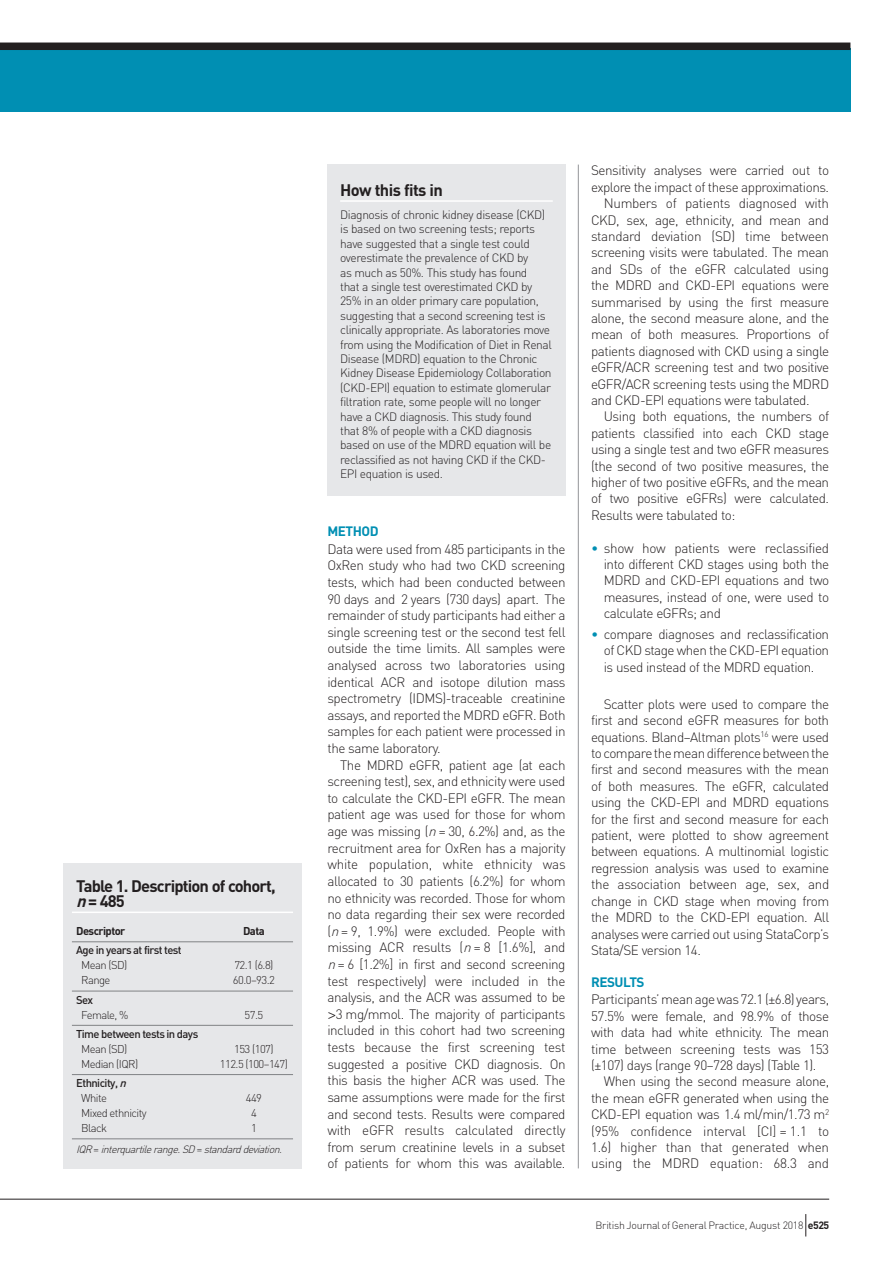
<style>
.page{position:relative;width:893px;height:1263px;background:#fff}
.page>*{position:absolute;margin:0;border:0;box-sizing:border-box;transform-origin:0 0}
.t1{font:700 16.5px/15px "DIN";letter-spacing:-.05em;color:#231f20}
.t2{font:300 13.5px/16.6px "DIN";letter-spacing:-.035em;color:#231f20;text-align:justify}
.t3{font:700 13.5px "DIN";letter-spacing:-.035em;color:#008fb3}
.t4{font:300 12px/14.4px "DIN";letter-spacing:-.035em;color:#231f20}
.t5{font:300 11.25px "DIN";letter-spacing:-.05em;color:#231f20}
.t6{font:500 11.25px/15px "DIN";letter-spacing:-.05em;color:#231f20}
.t7{font:700 11.25px "DIN";letter-spacing:-.05em;color:#231f20}
.t8{font:300 10.5px "DIN";letter-spacing:-.025em;color:#231f20}
.t9{font:italic 300 10.5px "DIN";color:#231f20}
.s1{font-style:italic}
.s2{font-weight:300}
.s3{font-style:normal}
.s4{font-family:"Helvetica"}
.s5{color:#008fb3}
.s6{font-weight:700}
</style>
<div class="page">
<div style="left:0;top:48px;width:850px;height:63px;background:#008fb3"></div>
<div style="left:0;top:43px;width:850px;height:7px;background:#231f20"></div>
<hr style="left:578px;top:165px;width:1px;height:1003px;background:#939598">
<div style="left:327px;top:165px;width:239px;height:331px;background:#e6e7e9"></div>
<hr style="left:340px;top:200px;width:213px;height:2px;background:#fff">
<div style="left:63px;top:863px;width:239px;height:305px;background:#e6e7e9"></div>
<hr style="left:72px;top:911px;width:221px;height:2px;background:#fff">
<hr style="left:72px;top:941px;width:221px;height:1px;background:#808285">
<hr style="left:72px;top:991px;width:221px;height:1px;background:#808285">
<hr style="left:72px;top:1025px;width:221px;height:1px;background:#808285">
<hr style="left:72px;top:1074px;width:221px;height:1px;background:#808285">
<hr style="left:72px;top:1138px;width:221px;height:1px;background:#808285">
<hr style="left:0;top:1199px;width:829px;height:1px;background:#231f20">
<svg style="left:805px;top:1214px;width:1px;height:22px"></svg>
<p class="t1" style="left:76px;top:878px;width:201px">Table 1. Description of cohort, <span class="s1">n</span>= 485</p>
<p class="t7" style="left:76px;top:924px;width:51px">Descriptor</p>
<p class="t7" style="left:243px;top:924px;width:23px">Data</p>
<p class="t6" style="left:76px;top:942px;width:107px">Age in years at first test</p>
<p class="t5" style="left:81px;top:958px;width:48px">Mean (SD)</p>
<p class="t5" style="left:234px;top:958px;width:41px">72.1 (6.8)</p>
<p class="t5" style="left:81px;top:973px;width:31px">Range</p>
<p class="t5" style="left:233px;top:973px;width:43px">60.0–93.2</p>
<p class="t6" style="left:76px;top:992px;width:19px">Sex</p>
<p class="t5" style="left:81px;top:1008px;width:49px">Female, %</p>
<p class="t5" style="left:245px;top:1008px;width:20px">57.5</p>
<p class="t6" style="left:76px;top:1026px;width:124px">Time between tests in days</p>
<p class="t5" style="left:81px;top:1042px;width:48px">Mean (SD)</p>
<p class="t5" style="left:234px;top:1042px;width:41px">153 (107)</p>
<p class="t5" style="left:81px;top:1057px;width:58px">Median (IQR)</p>
<p class="t5" style="left:220px;top:1057px;width:69px">112.5 (100–147)</p>
<p class="t6" style="left:81px;top:1075px;width:50px;text-indent:-5px">Ethnicity, <span class="s1">n<br></span><span class="s2">White</span></p>
<p class="t5" style="left:246px;top:1091px;width:18px">449</p>
<p class="t5" style="left:81px;top:1106px;width:67px">Mixed ethnicity</p>
<p class="t5" style="left:251px;top:1106px;width:7px">4</p>
<p class="t5" style="left:81px;top:1121px;width:27px">Black</p>
<p class="t5" style="left:251px;top:1121px;width:7px">1</p>
<p class="t9" style="left:76px;top:1143px;width:211px">IQR <span class="s3">=</span> interquartilerange.SD <span class="s3">=</span> standarddeviation.</p>
<p class="t1" style="left:340px;top:182px;width:104px">How this fits in</p>
<p class="t4" style="left:340px;top:207px;width:213px">Diagnosis of chronic kidney disease (CKD) is based on two screening tests; reports have suggested that a single test could overestimate the prevalence of CKD by<br>as much as 50%. This study has found<br>that a single test overestimated CKD by 25% in an older primary care population, suggesting that a second screening test is clinically appropriate. As laboratories move from using the Modification of Diet in Renal Disease (MDRD) equation to the Chronic Kidney Disease Epidemiology Collaboration (CKD-EPI) equation to estimate glomerular filtration rate, some people will no longer have a CKD diagnosis. This study found that 8% of people with a CKD diagnosis based on use of the MDRD equation will be reclassified as not having CKD if the CKD-EPI equation is used.</p>
<p class="t3" style="left:327px;top:522px;width:53px">METHOD</p>
<p class="t2" style="left:327px;top:540px;width:240px">Data were used from 485 participants in the OxRen study who had two CKD screening tests, which had been conducted between 90 days and 2 years (730 days) apart. The remainder of study participants had either a single screening test or the second test fell outside the time limits. All samples were analysed across two laboratories using identical ACR and isotope dilution mass spectrometry (IDMS)-traceable creatinine assays, and reported the MDRD eGFR. Both samples for each patient were processed in the same laboratory.</p>
<p class="t2" style="left:327px;top:756px;width:240px;text-indent:13px">The MDRD eGFR, patient age (at each screening test), sex, and ethnicity were used to calculate the CKD-EPI eGFR. The mean patient age was used for those for whom age was missing (<span class="s1">n</span>= 30, 6.2%) and, as the recruitment area for OxRen has a majority white population, white ethnicity was allocated to 30 patients (6.2%) for whom no ethnicity was recorded. Those for whom no data regarding their sex were recorded (<span class="s1">n</span>= 9, 1.9%) were excluded. People with missing ACR results (<span class="s1">n</span>= 8 [1.6%], and <span class="s1">n</span>= 6 [1.2%] in first and second screening test respectively) were included in the analysis, and the ACR was assumed to be <span class="s4">&gt;</span>3 mg/mmol. The majority of participants included in this cohort had two screening tests because the first screening test suggested a positive CKD diagnosis. On this basis the higher ACR was used. The same assumptions were made for the first and second tests. Results were compared with eGFR results calculated directly from serum creatinine levels in a subset of patients for whom this was available.</p>
<p class="t2" style="left:591px;top:162px;width:240px">Sensitivity analyses were carried out to</p>
<p class="t2" style="left:591px;top:178px;width:240px">explore the impact of these approximations.</p>
<p class="t2" style="left:604px;top:195px;width:227px">Numbers of patients diagnosed with</p>
<p class="t2" style="left:591px;top:211px;width:240px">CKD, sex, age, ethnicity, and mean and</p>
<p class="t2" style="left:591px;top:228px;width:240px">standard deviation (SD) time between</p>
<p class="t2" style="left:591px;top:244px;width:240px">screening visits were tabulated. The mean</p>
<p class="t2" style="left:591px;top:260px;width:240px">and SDs of the eGFR calculated using</p>
<p class="t2" style="left:591px;top:277px;width:240px">the MDRD and CKD-EPI equations were</p>
<p class="t2" style="left:591px;top:293px;width:240px">summarised by using the first measure</p>
<p class="t2" style="left:591px;top:310px;width:240px">alone, the second measure alone, and the</p>
<p class="t2" style="left:591px;top:326px;width:240px">mean of both measures. Proportions of</p>
<p class="t2" style="left:591px;top:342px;width:240px">patients diagnosed with CKD using a single</p>
<p class="t2" style="left:591px;top:359px;width:240px">eGFR/ACR screening test and two positive</p>
<p class="t2" style="left:591px;top:375px;width:240px">eGFR/ACR screening tests using the MDRD</p>
<p class="t2" style="left:591px;top:392px;width:220px">and CKD-EPI equations were tabulated.</p>
<p class="t2" style="left:604px;top:408px;width:227px">Using both equations, the numbers of</p>
<p class="t2" style="left:591px;top:424px;width:240px">patients classified into each CKD stage</p>
<p class="t2" style="left:591px;top:441px;width:240px">using a single test and two eGFR measures</p>
<p class="t2" style="left:591px;top:457px;width:240px">(the second of two positive measures, the</p>
<p class="t2" style="left:591px;top:474px;width:240px">higher of two positive eGFRs, and the mean</p>
<p class="t2" style="left:591px;top:490px;width:240px">of two positive eGFRs) were calculated.</p>
<p class="t2" style="left:591px;top:506px;width:146px">Results were tabulated to:</p>
<p class="t2" style="left:604px;top:539px;width:227px;text-indent:-13px"><span class="s5">•</span> show how patients were reclassified into different CKD stages using both the MDRD and CKD-EPI equations and two measures, instead of one, were used to calculate eGFRs; and</p>
<p class="t2" style="left:604px;top:626px;width:227px;text-indent:-13px"><span class="s5">•</span> compare diagnoses and reclassification of CKD stage when the CKD-EPI equation is used instead of the MDRD equation.</p>
<p class="t2" style="left:591px;top:696px;width:240px;text-indent:13px">Scatter plots were used to compare the first and second eGFR measures for both equations. Bland–Altman plots<sup>16</sup> were used to compare the mean difference between the first and second measures with the mean of both measures. The eGFR, calculated using the CKD-EPI and MDRD equations for the first and second measure for each patient, were plotted to show agreement between equations. A multinomial logistic regression analysis was used to examine the association between age, sex, and change in CKD stage when moving from the MDRD to the CKD-EPI equation. All analyses were carried out using StataCorp’s Stata/SE version 14.</p>
<p class="t3" style="left:591px;top:973px;width:55px">RESULTS</p>
<p class="t2" style="left:591px;top:991px;width:240px">Participants’ mean age was 72.1 (±6.8) years,</p>
<p class="t2" style="left:591px;top:1007px;width:240px">57.5% were female, and 98.9% of those</p>
<p class="t2" style="left:591px;top:1024px;width:240px">with data had white ethnicity. The mean</p>
<p class="t2" style="left:591px;top:1040px;width:240px">time between screening tests was 153</p>
<p class="t2" style="left:591px;top:1057px;width:227px">(±107) days (range 90–728 days) (Table 1).</p>
<p class="t2" style="left:604px;top:1073px;width:227px">When using the second measure alone,</p>
<p class="t2" style="left:591px;top:1089px;width:240px">the mean eGFR generated when using the</p>
<p class="t2" style="left:591px;top:1106px;width:240px">CKD-EPI equation was 1.4 ml/min/1.73 m<sup>2</sup></p>
<p class="t2" style="left:591px;top:1122px;width:240px">(95% confidence interval [CI] = 1.1 to</p>
<p class="t2" style="left:591px;top:1139px;width:240px">1.6) higher than that generated when</p>
<p class="t2" style="left:591px;top:1155px;width:239px">using the MDRD equation: 68.3 and</p>
<p class="t8" style="left:595px;top:1218px;width:235px">British Journal of General Practice, August 2018 <span class="s6">e525</span></p>
</div>
